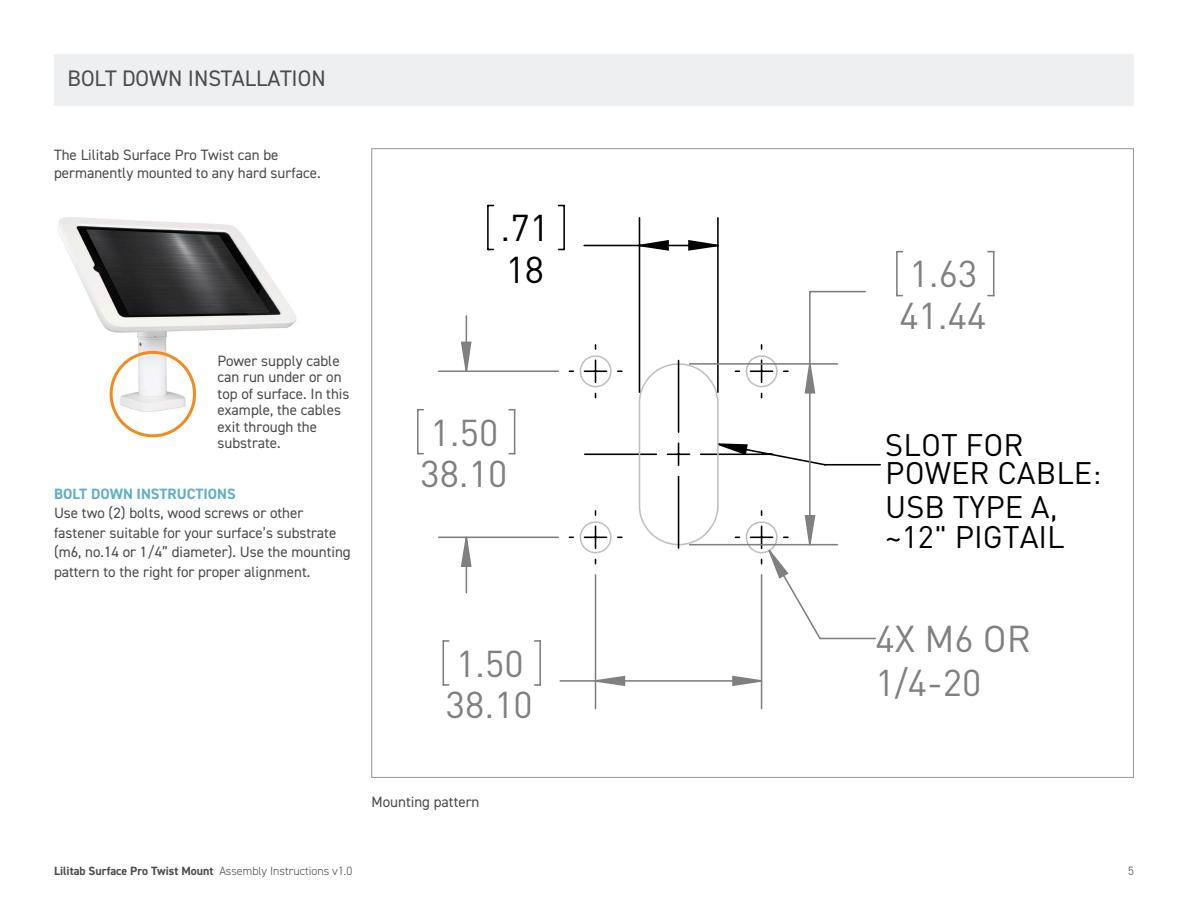
<style>
.page{position:relative;width:1188px;height:918px;background:#fff}
.page>*{position:absolute;margin:0;border:0;box-sizing:border-box;transform-origin:0 0}
.t1{font:36.9px/41.4px "DIN";color:#808080}
.t2{font:36.9px/41.4px "DIN";color:#000}
.t3{font:30.75px/28.2px "DIN";color:#000}
.t4{font:22.5px "DIN2014";color:#4b4c4d}
.t5{font:15px/16.5px "DIN2014";color:#4b4c4d}
.t6{font:700 15px "DIN2014";color:#63afc3}
.t7{font:700 12px "DIN2014";color:#4b4c4d}
.t8{font:300 12px "DIN2014";color:#4b4c4d}
.s1{font-weight:300}
</style>
<div class="page">
<div style="left:54px;top:54px;width:1080px;height:52px;background:#edeff0"></div>
<hr style="left:487px;top:206px;width:2px;height:43px;background:#000">
<hr style="left:563px;top:206px;width:2px;height:43px;background:#000">
<hr style="left:639px;top:218px;width:1px;height:174px;background:#000">
<hr style="left:717px;top:218px;width:2px;height:174px;background:#000">
<hr style="left:584px;top:245px;width:55px;height:1px;background:#000">
<hr style="left:896px;top:252px;width:2px;height:44px;background:#808080">
<hr style="left:993px;top:252px;width:2px;height:44px;background:#808080">
<hr style="left:810px;top:291px;width:55px;height:1px;background:#808080">
<hr style="left:809px;top:292px;width:2px;height:72px;background:#808080">
<svg style="left:417px;top:314px;width:460px;height:396px"></svg>
<svg style="left:638px;top:239px;width:81px;height:13px"></svg>
<svg style="left:804px;top:362px;width:12px;height:184px"></svg>
<svg style="left:462px;top:342px;width:325px;height:343px"></svg>
<img style="left:58px;top:217px;width:239px;height:182px">
<svg style="left:110px;top:351px;width:88px;height:86px"></svg>
<p class="t4" style="left:68px;top:65px;width:260px">BOLT DOWN INSTALLATION</p>
<p class="t5" style="left:54px;top:146px;width:268px;line-height:18px">The Lilitab Surface Pro Twist can be permanently mounted to any hard surface.</p>
<p class="t5" style="left:218px;top:352px;width:133px">Power supply cable can run under or on top of surface. In this example, the cables exit through the substrate.</p>
<p class="t6" style="left:54px;top:483px;width:183px">BOLT DOWN INSTRUCTIONS</p>
<p class="t5" style="left:54px;top:503px;width:298px;line-height:19.5px">Use two (2) bolts, wood screws or other fastener suitable for your surface’s substrate (m6, no.14 or 1/4” diameter). Use the mounting pattern to the right for proper alignment.</p>
<p class="t2" style="left:501px;top:207px;width:50px">.71<br>18</p>
<p class="t1" style="left:420px;top:411px;width:89px">1.50<br>38.10</p>
<p class="t1" style="left:446px;top:642px;width:89px">1.50<br>38.10</p>
<p class="t5" style="left:372px;top:793px;width:110px">Mounting pattern</p>
<p class="t1" style="left:899px;top:253px;width:89px">1.63<br>41.44</p>
<p class="t3" style="left:885px;top:430px;width:218px">SLOT FOR<br>POWER CABLE:</p>
<p class="t3" style="left:885px;top:491px;width:181px;line-height:30.3px">USB TYPE A, ~12" PIGTAIL</p>
<p class="t1" style="left:876px;top:616px;width:157px;line-height:44px">4X M6 OR<br>1/4-20</p>
<p class="t7" style="left:54px;top:863px;width:300px">Lilitab Surface Pro Twist Mount <span class="s1">Assembly Instructions v1.0</span></p>
<p class="t8" style="left:1128px;top:864px;width:7px">5</p>
</div>
